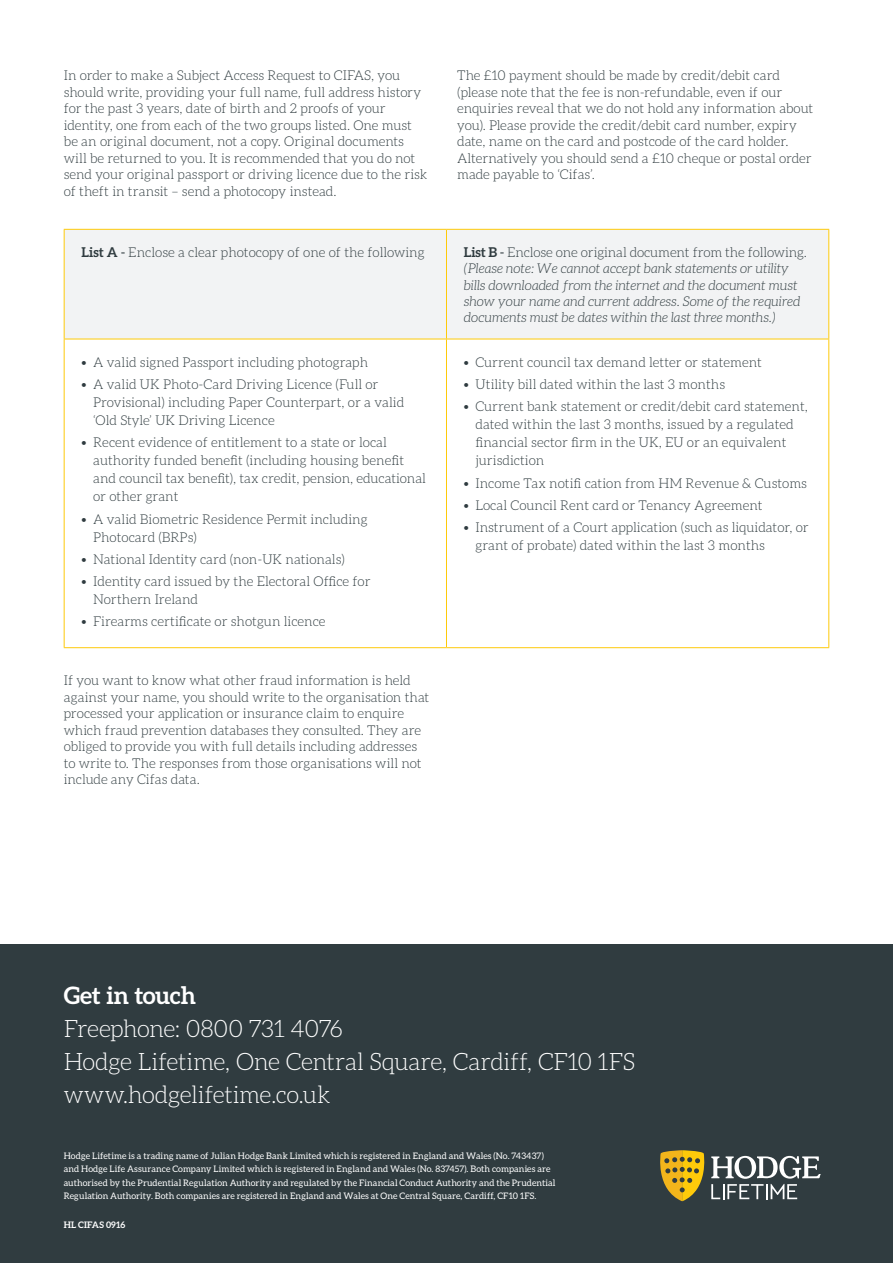
<style>
.page{position:relative;width:893px;height:1263px;background:#fff}
.page>*{position:absolute;margin:0;border:0;box-sizing:border-box;transform-origin:0 0}
.Opening_Statement{font:300 24px/33px "Aleo";letter-spacing:-.015em;color:#fff}
.t1{font:300 13.5px/16.5px "Aleo";color:#2f3b3f}
.t2{font:italic 300 13.5px/16.2px "Aleo";color:#2f3b3f}
.Body_Copy{font:9px/13.5px "Aleo";letter-spacing:.015em;color:#fff}
.Body_Copy-2{font:700 9px "Aleo";letter-spacing:.015em;color:#fff}
.s1{font-weight:700}
.s2{font-weight:400}
.s3{font-weight:700;font-style:normal}
.s4{font-weight:400;font-style:normal}
.s5{font-style:normal}
</style>
<div class="page">
<div style="left:65px;top:230px;width:763px;height:109px;background:#f2f3f4"></div>
<hr style="left:828px;top:339px;width:1px;height:308px;background:#feca0a">
<hr style="left:64px;top:339px;width:1px;height:308px;background:#feca0a">
<hr style="left:64px;top:229px;width:382px;height:1px;background:#feca0a">
<hr style="left:64px;top:230px;width:1px;height:109px;background:#feca0a">
<hr style="left:446px;top:229px;width:383px;height:1px;background:#feca0a">
<hr style="left:446px;top:230px;width:1px;height:109px;background:#feca0a">
<hr style="left:828px;top:230px;width:1px;height:109px;background:#feca0a">
<hr style="left:64px;top:339px;width:382px;height:1px;background:#feca0a">
<hr style="left:446px;top:339px;width:383px;height:1px;background:#feca0a">
<hr style="left:64px;top:647px;width:382px;height:1px;background:#feca0a">
<hr style="left:446px;top:647px;width:383px;height:1px;background:#feca0a">
<hr style="left:446px;top:339px;width:1px;height:308px;background:#feca0a">
<div style="left:0;top:945px;width:893px;height:318px;background:#303c40"></div>
<svg style="left:660px;top:1150px;width:45px;height:51px"></svg>
<svg style="left:711px;top:1156px;width:110px;height:43px"></svg>
<p class="t1" style="left:64px;top:67px;width:365px">In order to make a Subject Access Request to CIFAS, you should write, providing your full name, full address history for the past 3 years, date of birth and 2 proofs of your identity, one from each of the two groups listed. One must be an original document, not a copy. Original documents will be returned to you. It is recommended that you do not send your original passport or driving licence due to the risk of theft in transit – send a photocopy instead.</p>
<p class="t1" style="left:457px;top:67px;width:358px">The £10 payment should be made by credit/debit card (please note that the fee is non-refundable, even if our enquiries reveal that we do not hold any information about you). Please provide the credit/debit card number, expiry date, name on the card and postcode of the card holder.<br>Alternatively you should send a £10 cheque or postal order made payable to ‘Cifas’.</p>
<p class="t1" style="left:82px;top:244px;width:345px"><span class="s1">List A</span> <span class="s2">-</span> Enclose a clear photocopy of one of the following</p>
<p class="t2" style="left:464px;top:244px;width:345px"><span class="s3">List B</span> <span class="s4">-</span> <span class="s5">Enclose one original document from the following. </span>(Please note: We cannot accept bank statements or utility bills downloaded from the internet and the document must show your name and current address. Some of the required documents must be dates within the last three months.)</p>
<p class="t1" style="left:81px;top:354px;width:288px">• A valid signed Passport including photograph</p>
<p class="t1" style="left:93px;top:375px;width:313px;line-height:18px;text-indent:-12px">• A valid UK Photo-Card Driving Licence (Full or<br>Provisional) including Paper Counterpart, or a valid ‘Old Style’ UK Driving Licence</p>
<p class="t1" style="left:93px;top:434px;width:334px;line-height:18px;text-indent:-12px">• Recent evidence of entitlement to a state or local authority funded benefit (including housing benefit and council tax benefit), tax credit, pension, educational or other grant</p>
<p class="t1" style="left:93px;top:510px;width:276px;line-height:18px;text-indent:-12px">• A valid Biometric Residence Permit including<br>Photocard (BRPs)</p>
<p class="t1" style="left:81px;top:551px;width:265px">• National Identity card (non-UK nationals)</p>
<p class="t1" style="left:93px;top:572px;width:279px;line-height:18px;text-indent:-12px">• Identity card issued by the Electoral Office for<br>Northern Ireland</p>
<p class="t1" style="left:81px;top:613px;width:246px">• Firearms certificate or shotgun licence</p>
<p class="t1" style="left:463px;top:354px;width:300px">• Current council tax demand letter or statement</p>
<p class="t1" style="left:463px;top:376px;width:263px">• Utility bill dated within the last 3 months</p>
<p class="t1" style="left:475px;top:398px;width:334px;line-height:18px;text-indent:-12px">• Current bank statement or credit/debit card statement, dated within the last 3 months, issued by a regulated financial sector firm in the UK, EU or an equivalent jurisdiction</p>
<p class="t1" style="left:463px;top:475px;width:345px">• Income Tax notifi cation from HM Revenue &amp; Customs</p>
<p class="t1" style="left:463px;top:497px;width:301px">• Local Council Rent card or Tenancy Agreement</p>
<p class="t1" style="left:475px;top:518px;width:335px;line-height:18px;text-indent:-12px">• Instrument of a Court application (such as liquidator, or grant of probate) dated within the last 3 months</p>
<p class="t1" style="left:64px;top:672px;width:367px">If you want to know what other fraud information is held against your name, you should write to the organisation that processed your application or insurance claim to enquire which fraud prevention databases they consulted. They are obliged to provide you with full details including addresses to write to. The responses from those organisations will not include any Cifas data.</p>
<p class="Opening_Statement" style="left:64px;top:979px;width:573px"><span class="s1">Get in touch<br></span>Freephone: 0800 731 4076<br>Hodge Lifetime, One Central Square, Cardiff, CF10 1FS www.hodgelifetime.co.uk</p>
<p class="Body_Copy" style="left:64px;top:1148px;width:493px">Hodge Lifetime is a trading name of Julian Hodge Bank Limited which is registered in England and Wales (No. 743437) and Hodge Life Assurance Company Limited which is registered in England and Wales (No. 837457). Both companies are authorised by the Prudential Regulation Authority and regulated by the Financial Conduct Authority and the Prudential Regulation Authority. Both companies are registered in England and Wales at One Central Square, Cardiff, CF10 1FS.</p>
<p class="Body_Copy-2" style="left:64px;top:1219px;width:63px">HL CIFAS 0916</p>
</div>
